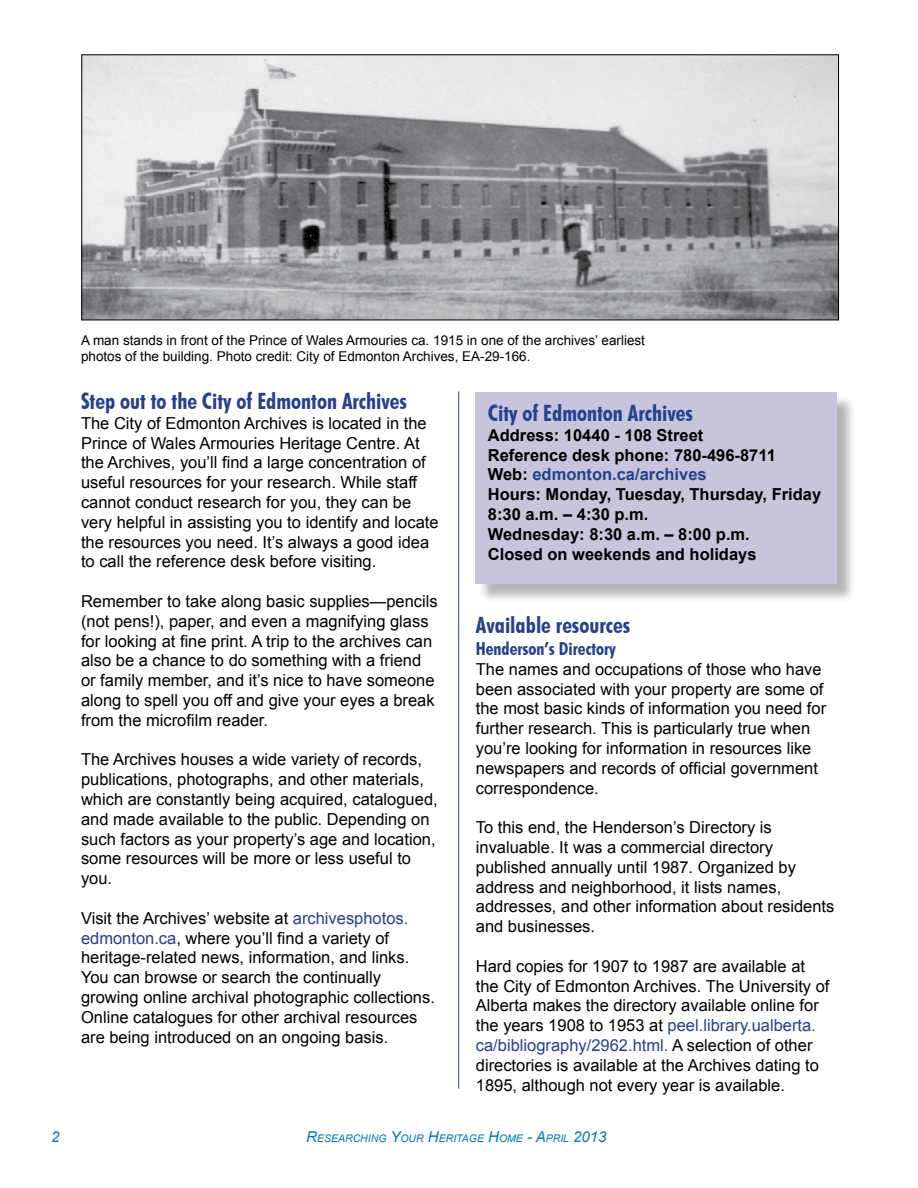
<style>
.page{position:relative;width:918px;height:1188px;background:#fff}
.page>*{position:absolute;margin:0;border:0;box-sizing:border-box;transform-origin:0 0}
.t1{font:700 condensed 22.5px "Futura BT";color:#25408f}
.t2{font:700 condensed 18px "Futura BT";color:#25408f}
.t3{font:16.5px/19.8px "Arial";color:#000}
.t4{font:700 16.5px/19.8px "Arial";color:#000}
.t5{font:italic 15px "Arial";color:#0079c1}
.t6{font:13.5px/16.2px "Arial";color:#000}
.t7{font:italic 10.5px "Arial";color:#0079c1}
.s1{color:#25408f}
.s2{font-size:15px}
</style>
<div class="page">
<img style="left:83px;top:56px;width:754px;height:262px">
<div style="left:478px;top:394px;width:378px;height:209px;background:#000;opacity:.3"></div>
<div style="left:476px;top:393px;width:361px;height:191px;background:#c7c5db"></div>
<hr style="left:458px;top:392px;width:1px;height:697px;background:#25408f">
<p class="t6" style="left:81px;top:332px;width:566px">A man stands in front of the Prince of Wales Armouries ca. 1915 in one of the archives’ earliest photos of the building. Photo credit: City of Edmonton Archives, EA-29-166.</p>
<h1 class="t1" style="left:81px;top:387px;width:328px">Step out to the City of Edmonton Archives</h1>
<p class="t3" style="left:81px;top:413px;width:359px">The City of Edmonton Archives is located in the Prince of Wales Armouries Heritage Centre. At the Archives, you’ll find a large concentration of useful resources for your research. While staff cannot conduct research for you, they can be very helpful in assisting you to identify and locate the resources you need. It’s always a good idea to call the reference desk before visiting.</p>
<p class="t3" style="left:81px;top:591px;width:358px">Remember to take along basic supplies—pencils (not pens!), paper, and even a magnifying glass for looking at fine print. A trip to the archives can also be a chance to do something with a friend or family member, and it’s nice to have someone along to spell you off and give your eyes a break from the microfilm reader.</p>
<p class="t3" style="left:81px;top:750px;width:358px">The Archives houses a wide variety of records, publications, photographs, and other materials, which are constantly being acquired, catalogued, and made available to the public. Depending on such factors as your property’s age and location, some resources will be more or less useful to you.</p>
<p class="t3" style="left:81px;top:908px;width:355px">Visit the Archives’ website at <span class="s1">archivesphotos. edmonton.ca</span>, where you’ll find a variety of heritage-related news, information, and links.<br>You can browse or search the continually growing online archival photographic collections.<br>Online catalogues for other archival resources are being introduced on an ongoing basis.</p>
<h1 class="t1" style="left:488px;top:399px;width:207px">City of Edmonton Archives</h1>
<p class="t4" style="left:488px;top:426px;width:335px">Address: 10440 - 108 Street<br>Reference desk phone: 780-496-8711<br>Web: <span class="s1">edmonton.ca/archives<br></span>Hours: Monday, Tuesday, Thursday, Friday<br>8:30 a.m. – 4:30 p.m.<br>Wednesday: 8:30 a.m. – 8:00 p.m.<br>Closed on weekends and holidays</p>
<h1 class="t1" style="left:476px;top:612px;width:156px">Available resources</h1>
<p class="t2" style="left:476px;top:638px;width:141px">Henderson’s Directory</p>
<p class="t3" style="left:476px;top:659px;width:352px">The names and occupations of those who have been associated with your property are some of the most basic kinds of information you need for further research. This is particularly true when you’re looking for information in resources like newspapers and records of official government correspondence.</p>
<p class="t3" style="left:476px;top:818px;width:360px">To this end, the Henderson’s Directory is invaluable. It was a commercial directory published annually until 1987. Organized by address and neighborhood, it lists names, addresses, and other information about residents and businesses.</p>
<p class="t3" style="left:476px;top:956px;width:355px">Hard copies for 1907 to 1987 are available at the City of Edmonton Archives. The University of Alberta makes the directory available online for the years 1908 to 1953 at <span class="s1">peel.library.ualberta. ca/bibliography/2962.html.</span> A selection of other directories is available at the Archives dating to 1895, although not every year is available.</p>
<p class="t5" style="left:51px;top:1127px;width:10px">2</p>
<p class="t7" style="left:306px;top:1132px;width:302px"><span class="s2">R</span>ESEARCHING <span class="s2">Y</span>OUR <span class="s2">H</span>ERITAGE <span class="s2">H</span>OME <span class="s2">- A</span>PRIL <span class="s2">2013</span></p>
</div>
